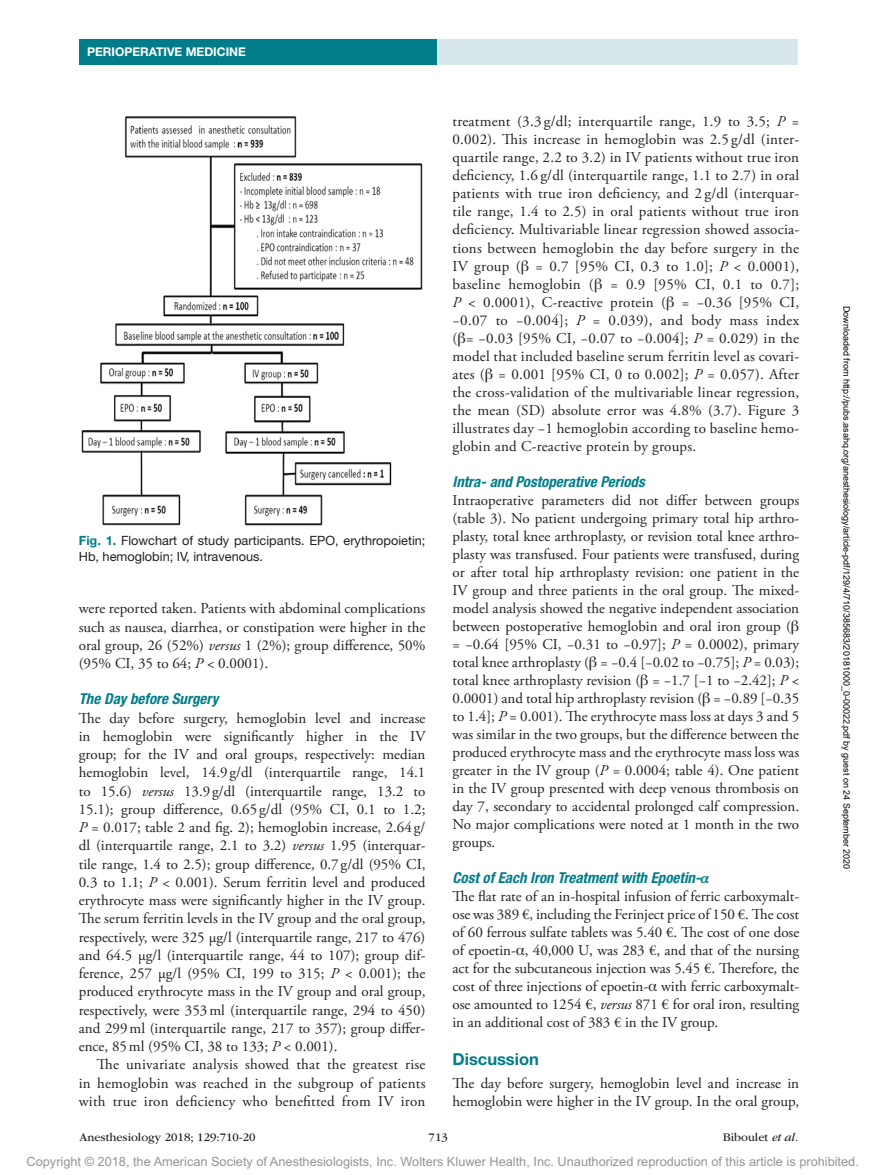
<style>
.page{position:relative;width:878px;height:1175px;background:#fff}
.page>*{position:absolute;margin:0;border:0;box-sizing:border-box;transform-origin:0 0}
.t1{font:700 16.5px "Helvetica Neue LT Std";color:#007d88}
.t2{font:15px/18px "Adobe Garamond Pro";color:#231f20;text-align:justify}
.t3{font:italic 700 condensed 15px "Helvetica Neue LT Std";color:#007d88}
.t4{font:12.75px "Arial MT Std";color:#939598}
.t5{font:12.75px/15.8px "Helvetica Neue LT Std";color:#231f20}
.t6{font:12px "ITC Garamond Std";color:#231f20}
.t7{font:700 12px "Helvetica Neue LT Std";color:#fff}
.t8{font:9px "Arial";color:#000}
.s1{font-weight:700;color:#007d88}
.s2{font-style:italic}
.s3{font-family:"Gandhari Unicode"}
.s4{font-family:"Gandhari Unicode";font-stretch:normal}
</style>
<div class="page">
<div style="left:432px;top:39px;width:365px;height:26px;background:#d6e6ea"></div>
<div style="left:79px;top:39px;width:357px;height:25px;background:#007d88"></div>
<img style="left:81px;top:116px;width:342px;height:410px">
<p class="t7" style="left:87px;top:44px;width:160px">PERIOPERATIVE MEDICINE</p>
<p class="t5" style="left:79px;top:532px;width:348px"><span class="s1">Fig. 1.</span> Flowchart of study participants. EPO, erythropoietin;<br>Hb, hemoglobin; IV, intravenous.</p>
<p class="t2" style="left:79px;top:600px;width:348px">were reported taken. Patients with abdominal complications such as nausea, diarrhea, or constipation were higher in the oral group, 26 (52%) <span class="s2">versus</span> 1 (2%); group difference, 50% (95% CI, 35 to 64; <span class="s2">P</span> &lt; 0.0001).</p>
<p class="t3" style="left:79px;top:690px;width:141px">The Day before Surgery</p>
<p class="t2" style="left:79px;top:709px;width:348px">The day before surgery, hemoglobin level and increase in hemoglobin were significantly higher in the IV group; for the IV and oral groups, respectively: median hemoglobin level, 14.9g/dl (interquartile range, 14.1 to 15.6) <span class="s2">versus</span> 13.9g/dl (interquartile range, 13.2 to 15.1); group difference, 0.65 g/dl (95% CI, 0.1 to 1.2; <span class="s2">P</span> = 0.017; table 2 and fig. 2); hemoglobin increase, 2.64 g/ dl (interquartile range, 2.1 to 3.2) <span class="s2">versus</span> 1.95 (interquar&shy;tile range, 1.4 to 2.5); group difference, 0.7g/dl (95% CI, 0.3 to 1.1; <span class="s2">P</span> &lt; 0.001). Serum ferritin level and produced erythrocyte mass were significantly higher in the IV group.<br>The serum ferritin levels in the IV group and the oral group, respectively, were 325 µg/l (interquartile range, 217 to 476) and 64.5 µg/l (interquartile range, 44 to 107); group dif&shy;ference, 257 µg/l (95% CI, 199 to 315; <span class="s2">P</span> &lt; 0.001); the produced erythrocyte mass in the IV group and oral group, respectively, were 353ml (interquartile range, 294 to 450) and 299ml (interquartile range, 217 to 357); group differ&shy;ence, 85ml (95% CI, 38 to 133; <span class="s2">P</span> &lt; 0.001).</p>
<p class="t2" style="left:79px;top:1056px;width:348px;text-indent:18px">The univariate analysis showed that the greatest rise in hemoglobin was reached in the subgroup of patients with true iron deficiency who benefitted from IV iron</p>
<p class="t2" style="left:452px;top:113px;width:348px">treatment (3.3 g/dl; interquartile range, 1.9 to 3.5; <span class="s2">P</span> = 0.002). This increase in hemoglobin was 2.5 g/dl (inter&shy;quartile range, 2.2 to 3.2) in IV patients without true iron deficiency, 1.6 g/dl (interquartile range, 1.1 to 2.7) in oral patients with true iron deficiency, and 2 g/dl (interquar&shy;tile range, 1.4 to 2.5) in oral patients without true iron deficiency. Multivariable linear regression showed associa&shy;tions between hemoglobin the day before surgery in the IV group (<span class="s3">β</span> = 0.7 [95% CI, 0.3 to 1.0]; <span class="s2">P</span> &lt; 0.0001), baseline hemoglobin (<span class="s3">β</span> = 0.9 [95% CI, 0.1 to 0.7]; <span class="s2">P</span> &lt; 0.0001), C-reactive protein (<span class="s3">β</span> = −0.36 [95% CI, −0.07 to −0.004]; <span class="s2">P</span> = 0.039), and body mass index (<span class="s3">β</span>= −0.03 [95% CI, −0.07 to −0.004]; <span class="s2">P</span> = 0.029) in the model that included baseline serum ferritin level as covari&shy;ates (<span class="s3">β</span> = 0.001 [95% CI, 0 to 0.002]; <span class="s2">P</span> = 0.057). After the cross-validation of the multivariable linear regression, the mean (SD) absolute error was 4.8% (3.7). Figure 3 illustrates day −1 hemoglobin according to baseline hemo&shy;globin and C-reactive protein by groups.</p>
<p class="t3" style="left:452px;top:472px;width:194px">Intra- and Postoperative Periods</p>
<p class="t2" style="left:452px;top:491px;width:348px">Intraoperative parameters did not differ between groups (table 3). No patient undergoing primary total hip arthro&shy;plasty, total knee arthroplasty, or revision total knee arthro&shy;plasty was transfused. Four patients were transfused, during or after total hip arthroplasty revision: one patient in the IV group and three patients in the oral group. The mixed&shy;model analysis showed the negative independent association between postoperative hemoglobin and oral iron group (<span class="s3">β </span>= −0.64 [95% CI, −0.31 to −0.97]; <span class="s2">P</span> = 0.0002), primary total knee arthroplasty (<span class="s3">β</span> = −0.4 [−0.02 to −0.75]; <span class="s2">P</span> = 0.03); total knee arthroplasty revision (<span class="s3">β</span> = −1.7 [−1 to −2.42]; <span class="s2">P</span> &lt; 0.0001) and total hip arthroplasty revision (<span class="s3">β</span> = −0.89 [−0.35 to 1.4]; <span class="s2">P</span> = 0.001). The erythrocyte mass loss at days 3 and 5 was similar in the two groups, but the difference between the produced erythrocyte mass and the erythrocyte mass loss was greater in the IV group (<span class="s2">P</span> = 0.0004; table 4). One patient in the IV group presented with deep venous thrombosis on day 7, secondary to accidental prolonged calf compression.<br>No major complications were noted at 1 month in the two groups.</p>
<p class="t3" style="left:452px;top:868px;width:258px">Cost of Each Iron Treatment with Epoetin-<span class="s4">α</span></p>
<p class="t2" style="left:452px;top:888px;width:348px">The flat rate of an in-hospital infusion of ferric carboxymalt&shy;ose was 389 €, including the Ferinject price of 150 €. The cost of 60 ferrous sulfate tablets was 5.40 €. The cost of one dose of epoetin-<span class="s3">α</span>, 40,000 U, was 283 €, and that of the nursing act for the subcutaneous injection was 5.45 €. Therefore, the cost of three injections of epoetin-<span class="s3">α</span> with ferric carboxymalt&shy;ose amounted to 1254 €, <span class="s2">versus</span> 871 € for oral iron, resulting in an additional cost of 383 € in the IV group.</p>
<p class="t1" style="left:452px;top:1049px;width:88px">Discussion</p>
<p class="t2" style="left:452px;top:1074px;width:348px">The day before surgery, hemoglobin level and increase in hemoglobin were higher in the IV group. In the oral group,</p>
<p class="t6" style="left:80px;top:1130px;width:177px">Anesthesiology 2018; 129:710-20</p>
<p class="t6" style="left:428px;top:1130px;width:21px">713</p>
<p class="t6" style="left:722px;top:1130px;width:77px">Biboulet <span class="s2">et al.</span></p>
<p class="t8" style="left:850px;top:306px;width:565px;rotate:90deg">Downloaded from http://pubs.asahq.org/anesthesiology/article-pdf/129/4/710/385683/20181000_0-00022.pdf by guest on 24 September 2020</p>
<p class="t4" style="left:27px;top:1154px;width:833px">Copyright © 2018, the American Society of Anesthesiologists, Inc. Wolters Kluwer Health, Inc. Unauthorized reproduction of this article is prohibited.</p>
</div>
